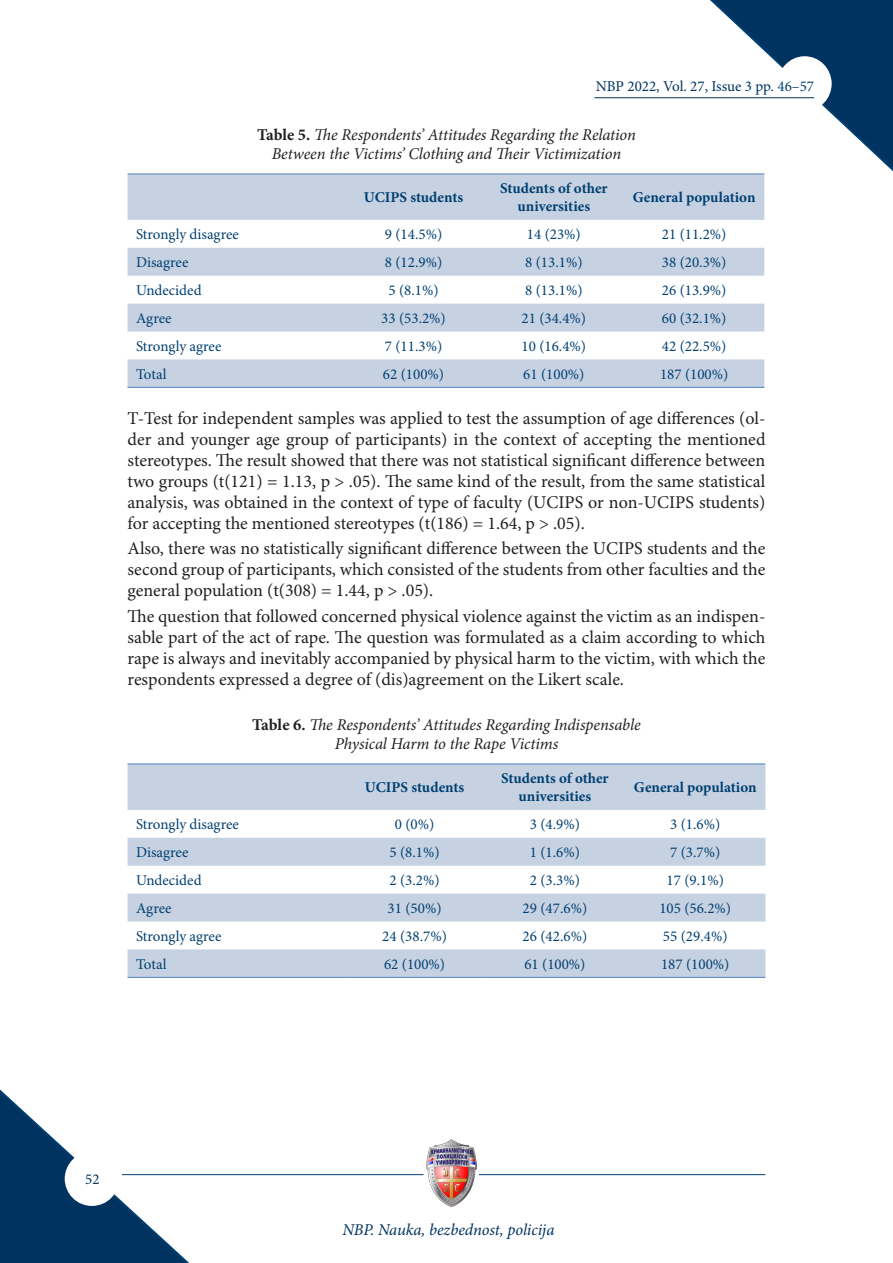
<style>
.page{position:relative;width:893px;height:1263px;background:#fff}
.page>*{position:absolute;margin:0;border:0;box-sizing:border-box;transform-origin:0 0}
.t1{font:18px/21px "Minion Pro";color:#231f20;text-align:justify}
.Tabela{font:italic 16.5px/19.5px "Minion Pro";letter-spacing:-.01em;color:#231f20;text-align:center}
.t2{font:italic 16.5px "Minion Pro";letter-spacing:-.005em;color:#003360}
.Normal__Web{font:15px "Minion Pro";color:#004071}
.Normal__Web-2{font:700 15px/18px "Minion Pro";color:#004071;text-align:center}
.Pasus_sa_listom1{font:15px "Minion Pro";color:#004071}
.t3{font:15px "Minion Pro";color:#003360}
.s1{color:#004071}
.s2{font-weight:700;font-style:normal}
</style>
<div class="page">
<img style="left:426px;top:1140px;width:51px;height:67px">
<hr style="left:122px;top:1174px;width:301px;height:1px;background:#004071">
<hr style="left:479px;top:1174px;width:286px;height:1px;background:#004071">
<svg style="left:684px;top:0;width:209px;height:193px"></svg>
<div style="left:778px;top:56px;width:54px;height:55px;background:#fff;border-radius:50%"></div>
<hr style="left:594px;top:97px;width:220px;height:1px;background:#003360">
<svg style="left:128px;top:175px;width:636px;height:212px;fill:#c6d1e2"></svg>
<hr style="left:128px;top:174px;width:215px;height:1px;background:#4f81bd">
<hr style="left:343px;top:174px;width:141px;height:1px;background:#4f81bd">
<hr style="left:484px;top:174px;width:140px;height:1px;background:#4f81bd">
<hr style="left:624px;top:174px;width:140px;height:1px;background:#4f81bd">
<hr style="left:128px;top:387px;width:215px;height:1px;background:#4f81bd">
<hr style="left:343px;top:387px;width:141px;height:1px;background:#4f81bd">
<hr style="left:484px;top:387px;width:140px;height:1px;background:#4f81bd">
<hr style="left:624px;top:387px;width:140px;height:1px;background:#4f81bd">
<svg style="left:128px;top:764px;width:637px;height:213px;fill:#c6d1e2"></svg>
<hr style="left:128px;top:763px;width:216px;height:1px;background:#4f81bd">
<hr style="left:344px;top:763px;width:141px;height:1px;background:#4f81bd">
<hr style="left:485px;top:763px;width:140px;height:1px;background:#4f81bd">
<hr style="left:625px;top:763px;width:140px;height:1px;background:#4f81bd">
<hr style="left:128px;top:977px;width:216px;height:1px;background:#4f81bd">
<hr style="left:344px;top:977px;width:141px;height:1px;background:#4f81bd">
<hr style="left:485px;top:977px;width:140px;height:1px;background:#4f81bd">
<hr style="left:625px;top:977px;width:140px;height:1px;background:#4f81bd">
<svg style="left:0;top:1089px;width:214px;height:174px"></svg>
<p class="t3" style="left:596px;top:78px;width:220px">NBP 2022, Vol. 27, Issue 3 pp. <span class="s1">46–57</span></p>
<p class="Tabela" style="left:257px;top:125px;width:380px"><span class="s2">Table 5.</span> The Respondents’ Attitudes Regarding the Relation<br>Between the Victims’ Clothing and Their Victimization</p>
<p class="Normal__Web-2" style="left:364px;top:188px;width:101px">UCIPS students</p>
<p class="Normal__Web-2" style="left:500px;top:179px;width:109px">Students of other universities</p>
<p class="Normal__Web-2" style="left:633px;top:188px;width:124px">General population</p>
<p class="Pasus_sa_listom1" style="left:136px;top:226px;width:104px">Strongly disagree</p>
<p class="Normal__Web" style="left:385px;top:226px;width:59px">9 (14.5%)</p>
<p class="Normal__Web" style="left:527px;top:226px;width:55px">14 (23%)</p>
<p class="Normal__Web" style="left:662px;top:226px;width:66px">21 (11.2%)</p>
<p class="Pasus_sa_listom1" style="left:136px;top:253px;width:54px">Disagree</p>
<p class="Normal__Web" style="left:385px;top:253px;width:59px">8 (12.9%)</p>
<p class="Normal__Web" style="left:525px;top:253px;width:59px">8 (13.1%)</p>
<p class="Normal__Web" style="left:662px;top:253px;width:66px">38 (20.3%)</p>
<p class="Pasus_sa_listom1" style="left:136px;top:281px;width:67px">Undecided</p>
<p class="Normal__Web" style="left:388px;top:281px;width:52px">5 (8.1%)</p>
<p class="Normal__Web" style="left:525px;top:281px;width:59px">8 (13.1%)</p>
<p class="Normal__Web" style="left:662px;top:281px;width:66px">26 (13.9%)</p>
<p class="Pasus_sa_listom1" style="left:136px;top:309px;width:37px">Agree</p>
<p class="Normal__Web" style="left:381px;top:309px;width:66px">33 (53.2%)</p>
<p class="Normal__Web" style="left:522px;top:309px;width:66px">21 (34.4%)</p>
<p class="Normal__Web" style="left:662px;top:309px;width:66px">60 (32.1%)</p>
<p class="Pasus_sa_listom1" style="left:136px;top:337px;width:87px">Strongly agree</p>
<p class="Normal__Web" style="left:385px;top:337px;width:59px">7 (11.3%)</p>
<p class="Normal__Web" style="left:522px;top:337px;width:66px">10 (16.4%)</p>
<p class="Normal__Web" style="left:662px;top:337px;width:66px">42 (22.5%)</p>
<p class="Pasus_sa_listom1" style="left:136px;top:365px;width:32px">Total</p>
<p class="Normal__Web" style="left:383px;top:365px;width:63px">62 (100%)</p>
<p class="Normal__Web" style="left:523px;top:365px;width:63px">61 (100%)</p>
<p class="Normal__Web" style="left:660px;top:365px;width:70px">187 (100%)</p>
<p class="t1" style="left:128px;top:408px;width:639px">T-Test for independent samples was applied to test the assumption of age differences (ol&shy;der and younger age group of participants) in the context of accepting the mentioned stereotypes. The result showed that there was not statistical significant difference between two groups (t(121) = 1.13, p &gt; .05). The same kind of the result, from the same statistical analysis, was obtained in the context of type of faculty (UCIPS or non-UCIPS students) for accepting the mentioned stereotypes (t(186) = 1.64, p &gt; .05).</p>
<p class="t1" style="left:128px;top:539px;width:639px">Also, there was no statistically significant difference between the UCIPS students and the second group of participants, which consisted of the students from other faculties and the general population (t(308) = 1.44, p &gt; .05).</p>
<p class="t1" style="left:128px;top:606px;width:639px">The question that followed concerned physical violence against the victim as an indispen&shy;sable part of the act of rape. The question was formulated as a claim according to which rape is always and inevitably accompanied by physical harm to the victim, with which the respondents expressed a degree of (dis)agreement on the Likert scale.</p>
<p class="Tabela" style="left:252px;top:714px;width:390px"><span class="s2">Table 6.</span> The Respondents’ Attitudes Regarding Indispensable<br>Physical Harm to the Rape Victims</p>
<p class="Normal__Web-2" style="left:365px;top:778px;width:101px">UCIPS students</p>
<p class="Normal__Web-2" style="left:501px;top:769px;width:109px">Students of other universities</p>
<p class="Normal__Web-2" style="left:634px;top:778px;width:124px">General population</p>
<p class="Pasus_sa_listom1" style="left:136px;top:815px;width:104px">Strongly disagree</p>
<p class="Normal__Web" style="left:395px;top:815px;width:41px">0 (0%)</p>
<p class="Normal__Web" style="left:530px;top:815px;width:52px">3 (4.9%)</p>
<p class="Normal__Web" style="left:670px;top:815px;width:52px">3 (1.6%)</p>
<p class="Pasus_sa_listom1" style="left:136px;top:843px;width:54px">Disagree</p>
<p class="Normal__Web" style="left:389px;top:843px;width:52px">5 (8.1%)</p>
<p class="Normal__Web" style="left:530px;top:843px;width:52px">1 (1.6%)</p>
<p class="Normal__Web" style="left:670px;top:843px;width:52px">7 (3.7%)</p>
<p class="Pasus_sa_listom1" style="left:136px;top:871px;width:67px">Undecided</p>
<p class="Normal__Web" style="left:389px;top:871px;width:52px">2 (3.2%)</p>
<p class="Normal__Web" style="left:530px;top:871px;width:52px">2 (3.3%)</p>
<p class="Normal__Web" style="left:667px;top:871px;width:59px">17 (9.1%)</p>
<p class="Pasus_sa_listom1" style="left:136px;top:899px;width:37px">Agree</p>
<p class="Normal__Web" style="left:388px;top:899px;width:55px">31 (50%)</p>
<p class="Normal__Web" style="left:523px;top:899px;width:66px">29 (47.6%)</p>
<p class="Normal__Web" style="left:659px;top:899px;width:73px">105 (56.2%)</p>
<p class="Pasus_sa_listom1" style="left:136px;top:927px;width:87px">Strongly agree</p>
<p class="Normal__Web" style="left:382px;top:927px;width:66px">24 (38.7%)</p>
<p class="Normal__Web" style="left:523px;top:927px;width:66px">26 (42.6%)</p>
<p class="Normal__Web" style="left:663px;top:927px;width:66px">55 (29.4%)</p>
<p class="Pasus_sa_listom1" style="left:136px;top:955px;width:32px">Total</p>
<p class="Normal__Web" style="left:384px;top:955px;width:63px">62 (100%)</p>
<p class="Normal__Web" style="left:524px;top:955px;width:63px">61 (100%)</p>
<p class="Normal__Web" style="left:661px;top:955px;width:70px">187 (100%)</p>
<p class="t2" style="left:342px;top:1218px;width:214px">NBP. Nauka, bezbednost, policija</p>
</div>
